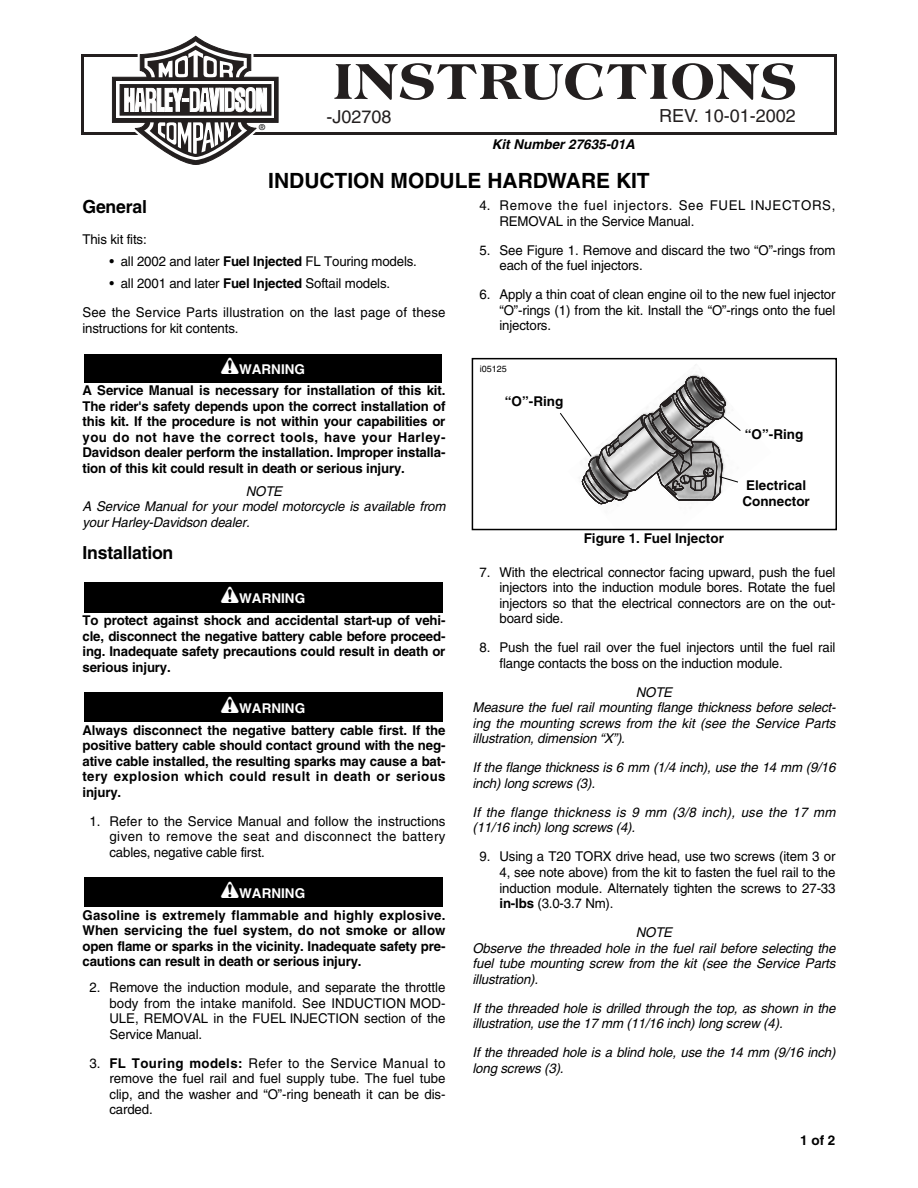
<style>
.page{position:relative;width:918px;height:1188px;background:#fff}
.page>*{position:absolute;margin:0;border:0;box-sizing:border-box;transform-origin:0 0}
.t1{font:800 54px "Americana";letter-spacing:.015em;color:#231f1f}
.t2{font:700 21px "Helvetica";color:#000}
.t3{font:18px "Helvetica";color:#231f1f}
.t4{font:700 18px "Helvetica";letter-spacing:-.01em;color:#000}
.t5{font:13.5px/15.5px "Helvetica";letter-spacing:-.01em;color:#000;text-align:justify}
.t6{font:700 13.5px/15.5px "Helvetica";letter-spacing:-.01em;color:#000;text-align:justify}
.t7{font:italic 13.5px/15.5px "Helvetica";letter-spacing:-.01em;color:#000}
.t8{font:13.5px/29px "Helvetica";letter-spacing:.01em;color:#000}
.t9{font:italic 13.5px/15.5px "Helvetica";letter-spacing:.02em;color:#000}
.t10{font:13.5px/15.5px "Helvetica";letter-spacing:.05em;color:#000}
.t11{font:700 13.5px "Helvetica";color:#fff}
.t12{font:italic 700 13.5px "Helvetica";color:#000}
.t13{font:9px "Helvetica";color:#000}
.t14{font:8.1px "Helvetica";color:#000}
.s1{font-weight:700}
.s2{font-family:"Harley Type";font-weight:400;font-size:21px}
</style>
<div class="page">
<div style="left:81px;top:54px;width:756px;height:81px;border:3px solid #231f1f"></div>
<div style="left:84px;top:878px;width:358px;height:29px;background:#000"></div>
<div style="left:84px;top:693px;width:358px;height:29px;background:#000"></div>
<div style="left:84px;top:582px;width:358px;height:30px;background:#000"></div>
<div style="left:84px;top:354px;width:358px;height:28px;background:#000"></div>
<svg style="left:111px;top:35px;width:168px;height:130px"></svg>
<div style="left:472px;top:358px;width:365px;height:172px;border:2px solid #000"></div>
<svg style="left:560px;top:375px;width:181px;height:130px"></svg>
<p class="t14" style="left:259px;top:124px;width:7px">®</p>
<h1 class="t1" style="left:333px;top:60px;width:465px">INSTRUCTIONS</h1>
<h3 class="t3" style="left:327px;top:110px;width:67px">-J02708</h3>
<h3 class="t3" style="left:659px;top:109px;width:138px">REV. 10-01-2002</h3>
<p class="t12" style="left:492px;top:139px;width:145px">Kit Number 27635-01A</p>
<h2 class="t2" style="left:268px;top:173px;width:383px">INDUCTION MODULE HARDWARE KIT</h2>
<h3 class="t4" style="left:82px;top:200px;width:66px">General</h3>
<p class="t5" style="left:82px;top:233px;width:66px">This kit fits:</p>
<p class="t5" style="left:109px;top:255px;width:309px">• all 2002 and later <span class="s1">Fuel Injected</span> FL Touring models.</p>
<p class="t8" style="left:82px;top:270px;width:364px;text-indent:27px">• all 2001 and later <span class="s1">Fuel Injected</span> Softail models.<br>See the Service Parts illustration on the last page of these</p>
<p class="t5" style="left:82px;top:322px;width:157px">instructions for kit contents.</p>
<p class="t11" style="left:221px;top:364px;width:86px"><span class="s2">1</span>WARNING</p>
<p class="t6" style="left:82px;top:384px;width:365px">A Service Manual is necessary for installation of this kit.<br>The rider's safety depends upon the correct installation of this kit. If the procedure is not within your capabilities or you do not have the correct tools, have your Harley-Davidson dealer perform the installation. Improper installa&shy;tion of this kit could result in death or serious injury.</p>
<p class="t7" style="left:82px;top:485px;width:365px;text-indent:163px">NOTE<br>A Service Manual for your model motorcycle is available from your Harley-Davidson dealer.</p>
<h3 class="t4" style="left:82px;top:546px;width:92px">Installation</h3>
<p class="t11" style="left:221px;top:593px;width:86px"><span class="s2">1</span>WARNING</p>
<p class="t6" style="left:82px;top:614px;width:364px">To protect against shock and accidental start-up of vehi&shy;cle, disconnect the negative battery cable before proceed&shy;ing. Inadequate safety precautions could result in death or serious injury.</p>
<p class="t11" style="left:221px;top:703px;width:86px"><span class="s2">1</span>WARNING</p>
<p class="t6" style="left:82px;top:724px;width:365px">Always disconnect the negative battery cable first. If the positive battery cable should contact ground with the neg&shy;ative cable installed, the resulting sparks may cause a bat&shy;tery explosion which could result in death or serious injury.</p>
<p class="t5" style="left:109px;top:815px;width:338px;text-indent:-20px">1. Refer to the Service Manual and follow the instructions given to remove the seat and disconnect the battery cables, negative cable first.</p>
<p class="t11" style="left:221px;top:889px;width:86px"><span class="s2">1</span>WARNING</p>
<p class="t6" style="left:82px;top:909px;width:365px">Gasoline is extremely flammable and highly explosive.<br>When servicing the fuel system, do not smoke or allow open flame or sparks in the vicinity. Inadequate safety pre&shy;cautions can result in death or serious injury.</p>
<p class="t5" style="left:109px;top:981px;width:338px;text-indent:-20px">2. Remove the induction module, and separate the throttle body from the intake manifold. See INDUCTION MOD-ULE, REMOVAL in the FUEL INJECTION section of the Service Manual.</p>
<p class="t5" style="left:109px;top:1056px;width:338px;text-indent:-20px">3. <span class="s1">FL Touring models:</span> Refer to the Service Manual to remove the fuel rail and fuel supply tube. The fuel tube clip, and the washer and “O”-ring beneath it can be dis&shy;carded.</p>
<p class="t10" style="left:500px;top:199px;width:337px;text-indent:-20px">4. Remove the fuel injectors. See FUEL INJECTORS,<br>REMOVAL in the Service Manual.</p>
<p class="t5" style="left:500px;top:243px;width:338px;text-indent:-20px">5. See Figure 1. Remove and discard the two “O”-rings from each of the fuel injectors.</p>
<p class="t5" style="left:500px;top:288px;width:338px;text-indent:-20px">6. Apply a thin coat of clean engine oil to the new fuel injector “O”-rings (1) from the kit. Install the “O”-rings onto the fuel injectors.</p>
<p class="t13" style="left:480px;top:365px;width:29px">i05125</p>
<p class="t6" style="left:505px;top:395px;width:60px">“O”-Ring</p>
<p class="t6" style="left:584px;top:532px;width:142px">Figure 1. Fuel Injector</p>
<p class="t6" style="left:745px;top:428px;width:60px">“O”-Ring</p>
<p class="t6" style="left:742px;top:479px;width:69px">Electrical<br>Connector</p>
<p class="t5" style="left:500px;top:565px;width:338px;text-indent:-20px">7. With the electrical connector facing upward, push the fuel injectors into the induction module bores. Rotate the fuel injectors so that the electrical connectors are on the out&shy;board side.</p>
<p class="t5" style="left:500px;top:641px;width:337px;text-indent:-20px">8. Push the fuel rail over the fuel injectors until the fuel rail flange contacts the boss on the induction module.</p>
<p class="t7" style="left:473px;top:686px;width:365px;text-indent:163px">NOTE<br>Measure the fuel rail mounting flange thickness before select&shy;ing the mounting screws from the kit (see the Service Parts illustration, dimension “X”).</p>
<p class="t7" style="left:473px;top:761px;width:365px">If the flange thickness is 6 mm (1/4 inch), use the 14 mm (9/16 inch) long screws (3).</p>
<p class="t9" style="left:473px;top:806px;width:365px">If the flange thickness is 9 mm (3/8 inch), use the 17 mm (11/16 inch) long screws (4).</p>
<p class="t5" style="left:500px;top:850px;width:338px;text-indent:-20px">9. Using a T20 TORX drive head, use two screws (item 3 or 4, see note above) from the kit to fasten the fuel rail to the induction module. Alternately tighten the screws to 27-33 <span class="s1">in-lbs</span> (3.0-3.7 Nm).</p>
<p class="t7" style="left:473px;top:926px;width:365px;text-indent:163px">NOTE<br>Observe the threaded hole in the fuel rail before selecting the fuel tube mounting screw from the kit (see the Service Parts illustration).</p>
<p class="t7" style="left:473px;top:1001px;width:365px">If the threaded hole is drilled through the top, as shown in the illustration, use the 17 mm (11/16 inch) long screw (4).</p>
<p class="t7" style="left:473px;top:1046px;width:365px">If the threaded hole is a blind hole, use the 14 mm (9/16 inch) long screws (3).</p>
<p class="t6" style="left:800px;top:1134px;width:37px">1 of 2</p>
</div>
